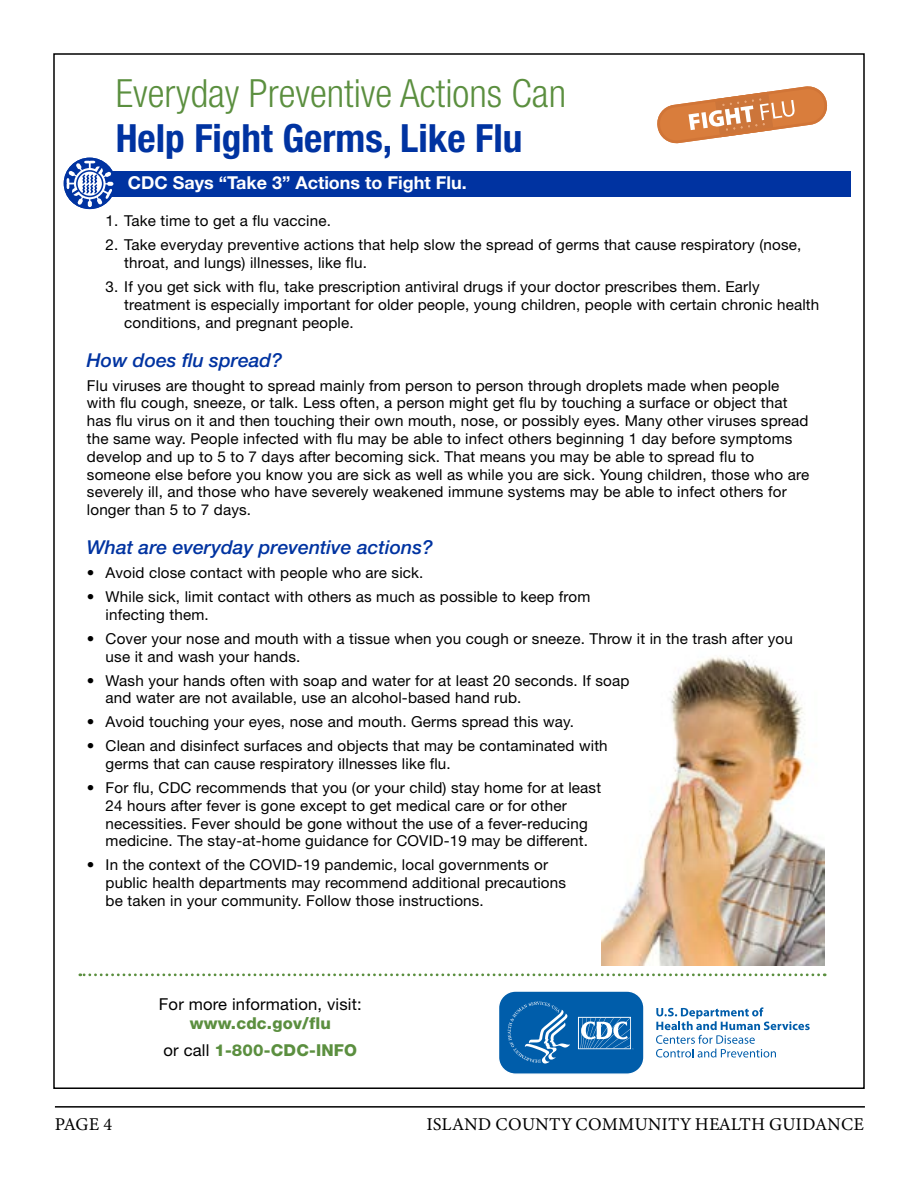
<style>
.page{position:relative;width:918px;height:1188px;background:#fff}
.page>*{position:absolute;margin:0;border:0;box-sizing:border-box;transform-origin:0 0}
.t1{font:300 condensed 38.85px "Helvetica Neue LT Std";color:#5b8f3f}
.t2{font:700 condensed 38.85px "Helvetica Neue LT Std";color:#0033a1}
.t3{font:italic 500 19.2px "Helvetica Neue LT Std";color:#0033a1}
.t4{font:18px "Minion Variable Concept";letter-spacing:.005em;color:#000}
.t5{font:700 17.85px "Helvetica Neue LT Std";color:#fff}
.t6{font:800 16.5px/27px "Helvetica Neue LT Std";letter-spacing:.01em;color:#5b8f3f;text-align:center}
.t7{font:16.5px "Helvetica Neue LT Std";letter-spacing:.01em;color:#000}
.t8{font:15px/17.9px "Helvetica Neue LT Std";letter-spacing:.01em;color:#000}
.s1{font-weight:400;color:#000}
</style>
<div class="page">
<hr style="left:55px;top:1106px;width:810px;height:2px;background:#000">
<img style="left:602px;top:655px;width:222px;height:311px">
<div style="left:108px;top:171px;width:743px;height:25px;background:#0033a1"></div>
<svg style="left:64px;top:158px;width:52px;height:51px"></svg>
<svg style="left:656px;top:1007px;width:154px;height:51px"></svg>
<svg style="left:499px;top:991px;width:145px;height:83px;background:#2474b6"></svg>
<svg style="left:657px;top:86px;width:171px;height:58px"></svg>
<svg style="left:80px;top:973px;width:745px;height:3px"></svg>
<h1 class="t1" style="left:116px;top:71px;width:452px">Everyday Preventive Actions Can</h1>
<h1 class="t2" style="left:116px;top:114px;width:408px">Help Fight Germs, Like Flu</h1>
<p class="t5" style="left:128px;top:172px;width:341px">CDC Says “Take 3” Actions to Fight Flu.</p>
<p class="t8" style="left:106px;top:212px;width:227px">1. Take time to get a flu vaccine.</p>
<p class="t8" style="left:124px;top:236px;width:679px;text-indent:-19px">2. Take everyday preventive actions that help slow the spread of germs that cause respiratory (nose, throat, and lungs) illnesses, like flu.</p>
<p class="t8" style="left:124px;top:278px;width:697px;text-indent:-19px">3. If you get sick with flu, take prescription antiviral drugs if your doctor prescribes them. Early treatment is especially important for older people, young children, people with certain chronic health conditions, and pregnant people.</p>
<p class="t3" style="left:87px;top:348px;width:197px">How does flu spread?</p>
<p class="t8" style="left:87px;top:376px;width:724px">Flu viruses are thought to spread mainly from person to person through droplets made when people with flu cough, sneeze, or talk. Less often, a person might get flu by touching a surface or object that has flu virus on it and then touching their own mouth, nose, or possibly eyes. Many other viruses spread the same way. People infected with flu may be able to infect others beginning 1 day before symptoms develop and up to 5 to 7 days after becoming sick. That means you may be able to spread flu to someone else before you know you are sick as well as while you are sick. Young children, those who are severely ill, and those who have severely weakened immune systems may be able to infect others for longer than 5 to 7 days.</p>
<p class="t3" style="left:87px;top:536px;width:347px">What are everyday preventive actions?</p>
<p class="t8" style="left:87px;top:564px;width:338px">• Avoid close contact with people who are sick.</p>
<p class="t8" style="left:106px;top:588px;width:486px;text-indent:-19px">• While sick, limit contact with others as much as possible to keep from infecting them.</p>
<p class="t8" style="left:106px;top:629px;width:689px;text-indent:-19px">• Cover your nose and mouth with a tissue when you cough or sneeze. Throw it in the trash after you use it and wash your hands.</p>
<p class="t8" style="left:106px;top:671px;width:525px;text-indent:-19px">• Wash your hands often with soap and water for at least 20 seconds. If soap and water are not available, use an alcohol-based hand rub.</p>
<p class="t8" style="left:87px;top:713px;width:488px">• Avoid touching your eyes, nose and mouth. Germs spread this way.</p>
<p class="t8" style="left:106px;top:737px;width:504px;text-indent:-19px">• Clean and disinfect surfaces and objects that may be contaminated with germs that can cause respiratory illnesses like flu.</p>
<p class="t8" style="left:106px;top:779px;width:497px;text-indent:-19px">• For flu, CDC recommends that you (or your child) stay home for at least 24 hours after fever is gone except to get medical care or for other necessities. Fever should be gone without the use of a fever-reducing medicine. The stay-at-home guidance for COVID-19 may be different.</p>
<p class="t8" style="left:106px;top:856px;width:462px;text-indent:-19px">• In the context of the COVID-19 pandemic, local governments or public health departments may recommend additional precautions be taken in your community. Follow those instructions.</p>
<p class="t7" style="left:159px;top:994px;width:204px">For more information, visit:</p>
<p class="t6" style="left:164px;top:1010px;width:195px">www.cdc.gov/flu<br><span class="s1">or call</span> 1-800-CDC-INFO</p>
<p class="t4" style="left:55px;top:1112px;width:59px">PAGE 4</p>
<p class="t4" style="left:426px;top:1112px;width:439px">ISLAND COUNTY COMMUNITY HEALTH GUIDANCE</p>
</div>
